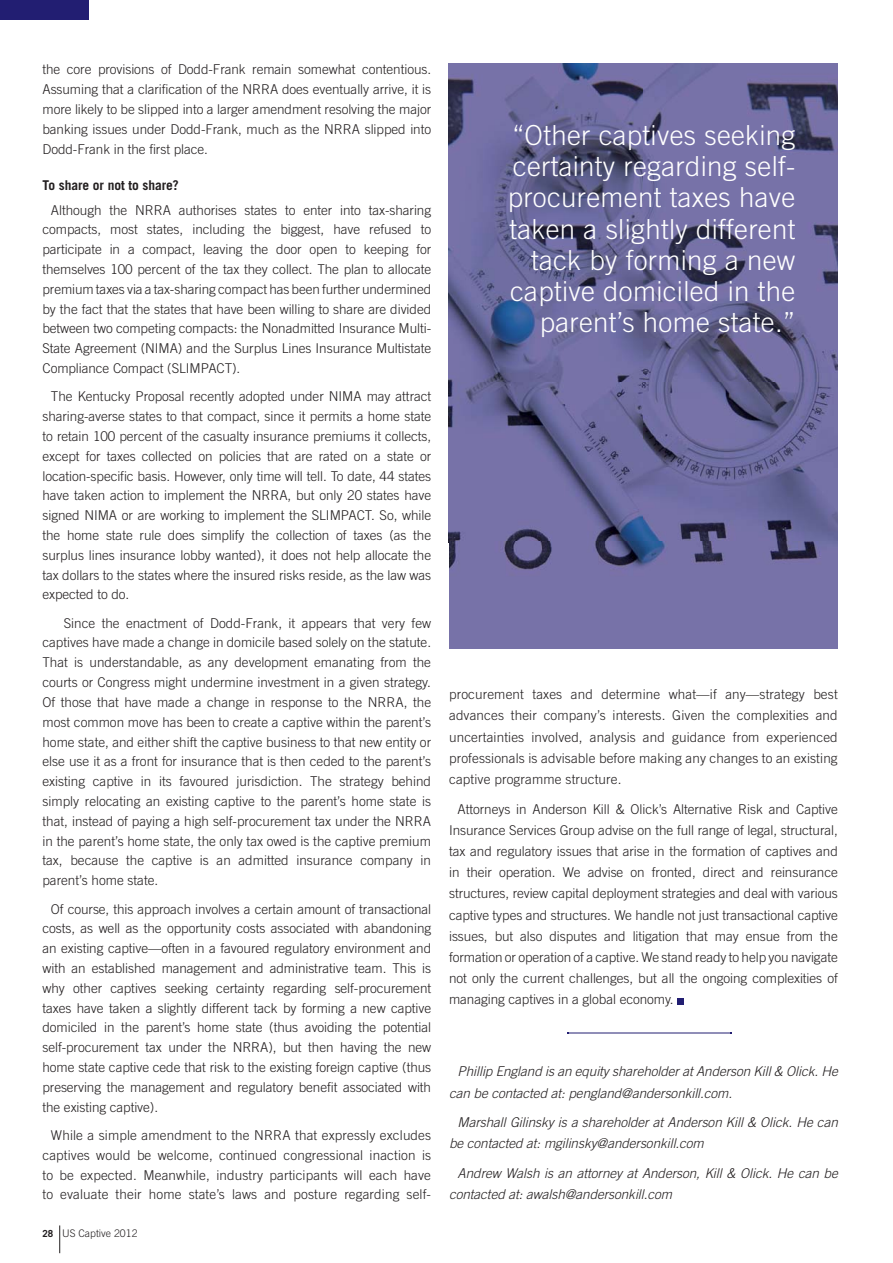
<style>
.page{position:relative;width:893px;height:1263px;background:#fff}
.page>*{position:absolute;margin:0;border:0;box-sizing:border-box;transform-origin:0 0}
.t1{font:300 27.6px/31.2px "Trade Gothic";letter-spacing:.01em;color:#fff;text-align:right}
.t2{font:300 13.5px/19.8px "Trade Gothic";letter-spacing:-.005em;color:#231f20;text-align:justify}
.t3{font:italic 300 13.5px/21.1px "Trade Gothic";letter-spacing:-.005em;color:#231f20}
.t4{font:700 13.5px "Trade Gothic";letter-spacing:-.005em;color:#231f20}
.t5{font:300 10.5px "Trade Gothic";color:#231f20}
.s1{font-weight:700;font-size:9.75px}
</style>
<div class="page">
<svg style="left:59px;top:1225px;width:1px;height:28px"></svg>
<div style="left:0;top:0;width:89px;height:19px;background:#221e72"></div>
<div style="left:677px;top:998px;width:7px;height:6px;background:#221e72"></div>
<hr style="left:568px;top:1033px;width:163px;height:1px;background:#221e72">
<img style="left:449px;top:63px;width:389px;height:585px">
<p class="t2" style="left:42px;top:61px;width:390px">the core provisions of Dodd-Frank remain somewhat contentious.<br>Assuming that a clarification of the NRRA does eventually arrive, it is more likely to be slipped into a larger amendment resolving the major banking issues under Dodd-Frank, much as the NRRA slipped into Dodd-Frank in the first place.</p>
<p class="t4" style="left:42px;top:181px;width:138px">To share or not to share?</p>
<p class="t2" style="left:42px;top:201px;width:390px;text-indent:9px">Although the NRRA authorises states to enter into tax-sharing compacts, most states, including the biggest, have refused to participate in a compact, leaving the door open to keeping for themselves 100 percent of the tax they collect. The plan to allocate premium taxes via a tax-sharing compact has been further undermined by the fact that the states that have been willing to share are divided between two competing compacts: the Nonadmitted Insurance Multi-State Agreement (NIMA) and the Surplus Lines Insurance Multistate Compliance Compact (SLIMPACT).</p>
<p class="t2" style="left:42px;top:388px;width:390px;text-indent:9px">The Kentucky Proposal recently adopted under NIMA may attract sharing-averse states to that compact, since it permits a home state to retain 100 percent of the casualty insurance premiums it collects, except for taxes collected on policies that are rated on a state or location-specific basis. However, only time will tell. To date, 44 states have taken action to implement the NRRA, but only 20 states have signed NIMA or are working to implement the SLIMPACT. So, while the home state rule does simplify the collection of taxes (as the surplus lines insurance lobby wanted), it does not help allocate the tax dollars to the states where the insured risks reside, as the law was expected to do.</p>
<p class="t2" style="left:42px;top:614px;width:390px;text-indent:21px">Since the enactment of Dodd-Frank, it appears that very few captives have made a change in domicile based solely on the statute.<br>That is understandable, as any development emanating from the courts or Congress might undermine investment in a given strategy.<br>Of those that have made a change in response to the NRRA, the most common move has been to create a captive within the parent’s home state, and either shift the captive business to that new entity or else use it as a front for insurance that is then ceded to the parent’s existing captive in its favoured jurisdiction. The strategy behind simply relocating an existing captive to the parent’s home state is that, instead of paying a high self-procurement tax under the NRRA in the parent’s home state, the only tax owed is the captive premium tax, because the captive is an admitted insurance company in parent’s home state.</p>
<p class="t2" style="left:42px;top:900px;width:390px;text-indent:9px">Of course, this approach involves a certain amount of transactional costs, as well as the opportunity costs associated with abandoning an existing captive—often in a favoured regulatory environment and with an established management and administrative team. This is why other captives seeking certainty regarding self-procurement taxes have taken a slightly different tack by forming a new captive domiciled in the parent’s home state (thus avoiding the potential self-procurement tax under the NRRA), but then having the new home state captive cede that risk to the existing foreign captive (thus preserving the management and regulatory benefit associated with the existing captive).</p>
<p class="t2" style="left:42px;top:1126px;width:390px;text-indent:9px">While a simple amendment to the NRRA that expressly excludes captives would be welcome, continued congressional inaction is to be expected. Meanwhile, industry participants will each have to evaluate their home state’s laws and posture regarding self-</p>
<p class="t5" style="left:43px;top:1229px;width:96px"><span class="s1">28</span> US Captive 2012</p>
<h1 class="t1" style="left:508px;top:122px;width:289px">“Other captives seeking certainty regarding self&shy;procurement taxes have taken a slightly different tack by forming a new captive domiciled in the parent’s home state.”</h1>
<p class="t2" style="left:449px;top:685px;width:390px;line-height:21.1px">procurement taxes and determine what—if any—strategy best advances their company’s interests. Given the complexities and uncertainties involved, analysis and guidance from experienced professionals is advisable before making any changes to an existing captive programme structure.</p>
<p class="t2" style="left:449px;top:799px;width:390px;line-height:21.1px;text-indent:9px">Attorneys in Anderson Kill &amp; Olick’s Alternative Risk and Captive Insurance Services Group advise on the full range of legal, structural, tax and regulatory issues that arise in the formation of captives and in their operation. We advise on fronted, direct and reinsurance structures, review capital deployment strategies and deal with various captive types and structures. We handle not just transactional captive issues, but also disputes and litigation that may ensue from the formation or operation of a captive. We stand ready to help you navigate not only the current challenges, but all the ongoing complexities of managing captives in a global economy.</p>
<p class="t3" style="left:449px;top:1062px;width:390px;text-indent:9px">Phillip England is an equity shareholder at Anderson Kill &amp; Olick. He can be contacted at: pengland@andersonkill.com.</p>
<p class="t3" style="left:449px;top:1113px;width:390px;text-indent:9px">Marshall Gilinsky is a shareholder at Anderson Kill &amp; Olick. He can be contacted at: mgilinsky@andersonkill.com</p>
<p class="t3" style="left:449px;top:1164px;width:390px;text-indent:9px">Andrew Walsh is an attorney at Anderson, Kill &amp; Olick. He can be contacted at: awalsh@andersonkill.com</p>
</div>
